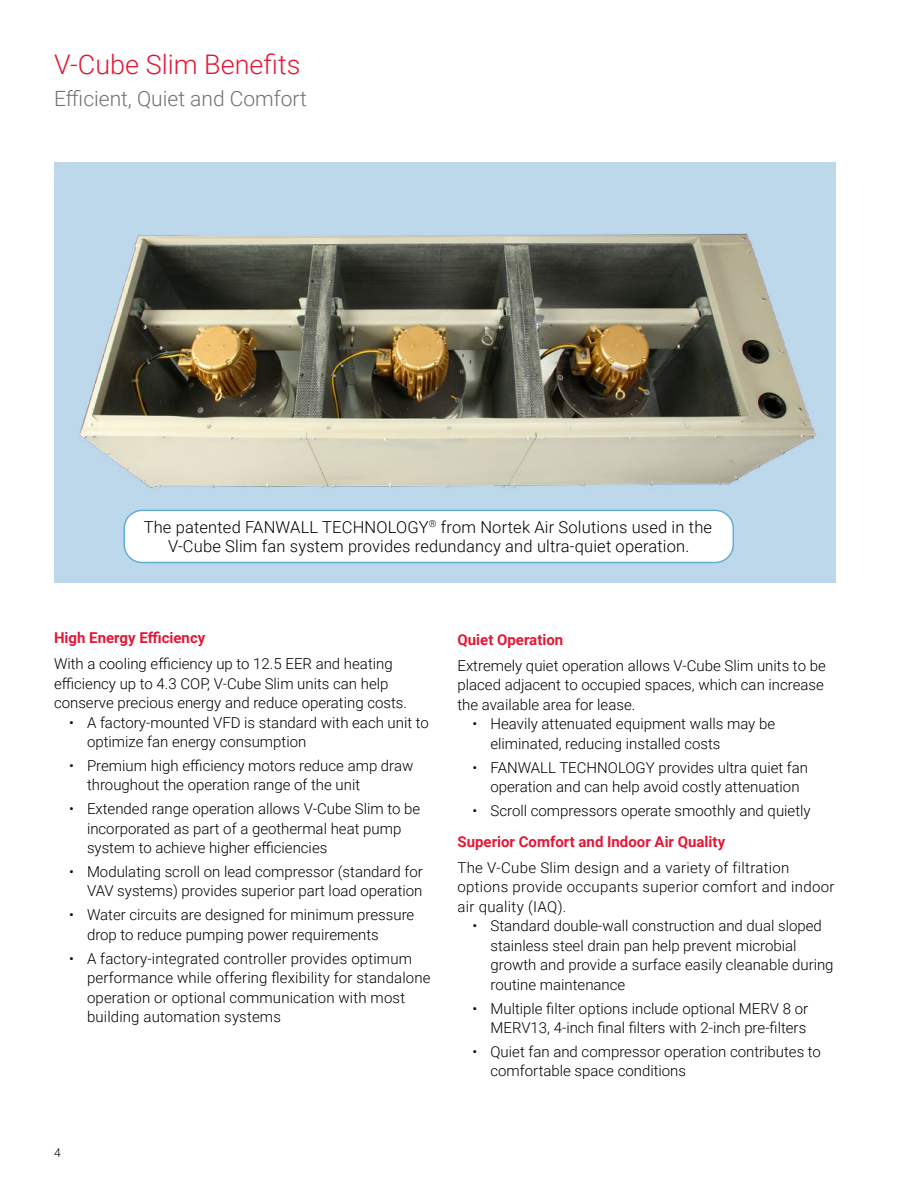
<style>
.page{position:relative;width:918px;height:1188px;background:#fff}
.page>*{position:absolute;margin:0;border:0;box-sizing:border-box;transform-origin:0 0}
.t1{font:300 27px "Roboto";color:#e31837}
.t2{font:300 21px "Roboto";color:#717073}
.t3{font:300 16.5px/19.5px "Roboto";letter-spacing:.01em;color:#000;text-align:center}
.t4{font:300 15px/19.5px "Roboto";color:#000}
.t5{font:300 15px/19.5px "Roboto";letter-spacing:.02em;color:#000}
.t6{font:700 15px "Roboto";color:#e31837}
.t7{font:300 12px "Roboto";color:#000}
</style>
<div class="page">
<div style="left:55px;top:163px;width:781px;height:420px;background:#bcd8ea"></div>
<img style="left:79px;top:233px;width:737px;height:288px">
<div style="left:124px;top:510px;width:609px;height:53px;background:#fff;border-radius:18px"></div>
<div style="left:123px;top:510px;width:611px;height:53px;border:2px solid #65aed3;border-radius:18px"></div>
<h1 class="t1" style="left:54px;top:46px;width:248px">V-Cube Slim Benefits</h1>
<h2 class="t2" style="left:54px;top:84px;width:254px">Efficient, Quiet and Comfort</h2>
<p class="t3" style="left:144px;top:517px;width:570px">The patented FANWALL TECHNOLOGY<sup>®</sup> from Nortek Air Solutions used in the<br>V-Cube Slim fan system provides redundancy and ultra-quiet operation.</p>
<p class="t6" style="left:54px;top:627px;width:153px">High Energy Efficiency</p>
<p class="t4" style="left:54px;top:653px;width:355px">With a cooling efficiency up to 12.5 EER and heating efficiency up to 4.3 COP, V-Cube Slim units can help conserve precious energy and reduce operating costs.</p>
<p class="t4" style="left:87px;top:712px;width:343px;text-indent:-18px">• A factory-mounted VFD is standard with each unit to optimize fan energy consumption</p>
<p class="t4" style="left:87px;top:755px;width:328px;text-indent:-18px">• Premium high efficiency motors reduce amp draw throughout the operation range of the unit</p>
<p class="t4" style="left:87px;top:799px;width:335px;text-indent:-18px">• Extended range operation allows V-Cube Slim to be incorporated as part of a geothermal heat pump system to achieve higher efficiencies</p>
<p class="t4" style="left:69px;top:861px;width:355px;text-align:right">• Modulating scroll on lead compressor (standard for<br>VAV systems) provides superior part load operation</p>
<p class="t4" style="left:87px;top:905px;width:329px;text-indent:-18px">• Water circuits are designed for minimum pressure drop to reduce pumping power requirements</p>
<p class="t4" style="left:87px;top:948px;width:345px;text-indent:-18px">• A factory-integrated controller provides optimum performance while offering flexibility for standalone operation or optional communication with most building automation systems</p>
<p class="t7" style="left:54px;top:1144px;width:8px">4</p>
<p class="t6" style="left:458px;top:629px;width:107px">Quiet Operation</p>
<p class="t4" style="left:458px;top:655px;width:370px">Extremely quiet operation allows V-Cube Slim units to be placed adjacent to occupied spaces, which can increase the available area for lease.</p>
<p class="t4" style="left:491px;top:714px;width:286px;text-indent:-18px">• Heavily attenuated equipment walls may be eliminated, reducing installed costs</p>
<p class="t4" style="left:491px;top:757px;width:319px;text-indent:-18px">• FANWALL TECHNOLOGY provides ultra quiet fan operation and can help avoid costly attenuation</p>
<p class="t4" style="left:472px;top:800px;width:340px">• Scroll compressors operate smoothly and quietly</p>
<p class="t6" style="left:458px;top:831px;width:269px">Superior Comfort and Indoor Air Quality</p>
<p class="t5" style="left:458px;top:857px;width:378px">The V-Cube Slim design and a variety of filtration options provide occupants superior comfort and indoor air quality (IAQ).</p>
<p class="t4" style="left:491px;top:916px;width:345px;text-indent:-18px">• Standard double-wall construction and dual sloped stainless steel drain pan help prevent microbial growth and provide a surface easily cleanable during routine maintenance</p>
<p class="t4" style="left:472px;top:998px;width:337px;text-align:right">• Multiple filter options include optional MERV 8 or<br>MERV13, 4-inch final filters with 2-inch pre-filters</p>
<p class="t4" style="left:491px;top:1041px;width:332px;text-indent:-18px">• Quiet fan and compressor operation contributes to comfortable space conditions</p>
</div>
